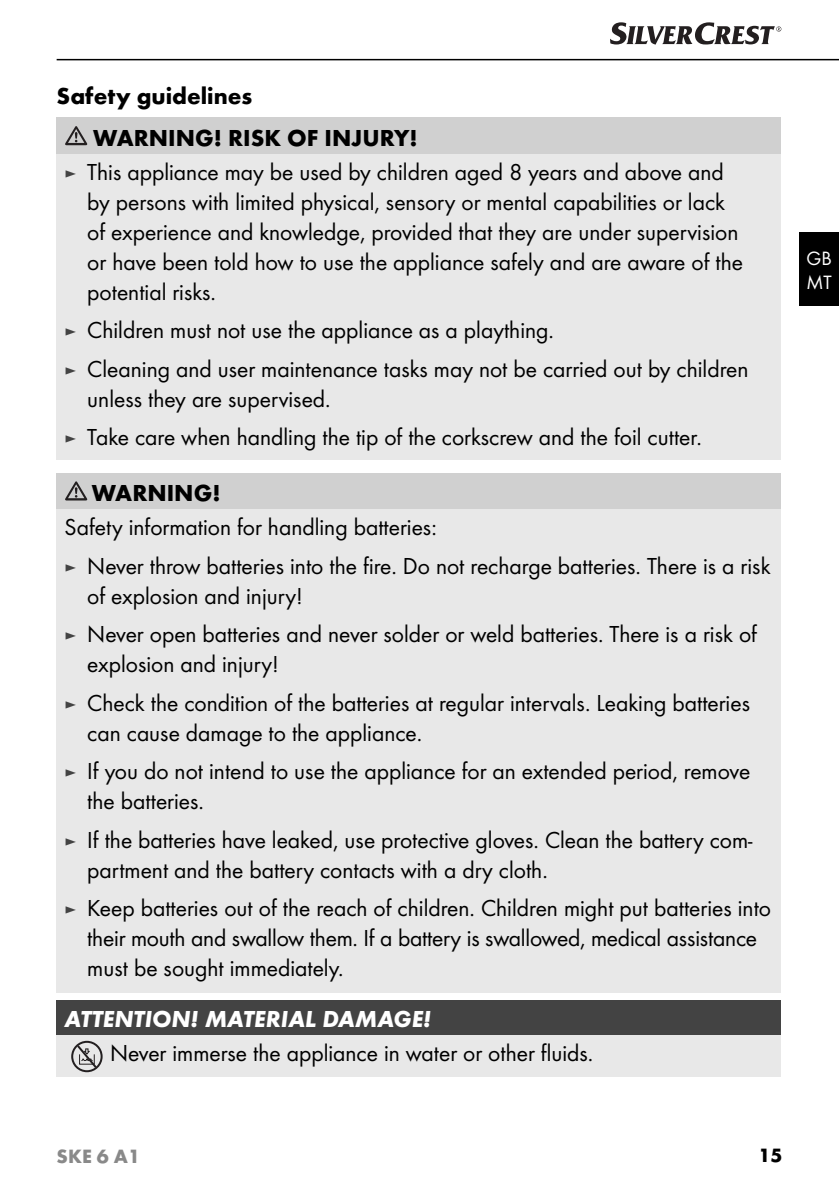
<style>
.page{position:relative;width:839px;height:1191px;background:#fff}
.page>*{position:absolute;margin:0;border:0;box-sizing:border-box;transform-origin:0 0}
.t1{font:24px/38.6px "Futura Boo";color:#000}
.t2{font:700 24px/41.8px "Futura";color:#000}
.t3{font:italic 700 24px "Futura";color:#fff}
.t4{font:700 20px "Futura";color:#898989}
.t5{font:20px/24px "Futura Boo";color:#fff}
.t6{font:700 20px "Futura";color:#000}
.s1{font-size:18px;color:#434343}
</style>
<div class="page">
<div style="left:799px;top:233px;width:40px;height:73px;background:#000"></div>
<hr style="left:57px;top:59px;width:782px;height:1px;background:#000">
<svg style="left:610px;top:22px;width:171px;height:23px"></svg>
<div style="left:57px;top:118px;width:724px;height:36px;background:#d0d0d0"></div>
<div style="left:57px;top:154px;width:724px;height:305px;background:#e8e8e8"></div>
<svg style="left:65px;top:126px;width:22px;height:19px"></svg>
<div style="left:57px;top:473px;width:724px;height:36px;background:#d0d0d0"></div>
<div style="left:57px;top:509px;width:724px;height:483px;background:#e8e8e8"></div>
<svg style="left:65px;top:481px;width:22px;height:19px"></svg>
<div style="left:57px;top:1000px;width:724px;height:35px;background:#434343"></div>
<div style="left:57px;top:1035px;width:724px;height:42px;background:#e8e8e8"></div>
<div style="left:71px;top:1041px;width:32px;height:31px;border:2px solid #231f20;border-radius:50%"></div>
<svg style="left:75px;top:1043px;width:24px;height:27px"></svg>
<p class="t2" style="left:93px;top:77px;width:326px;text-indent:-37px">Safety guidelines<br>WARNING! RISK OF INJURY!</p>
<p class="t1" style="left:87px;top:158px;width:657px;line-height:30px;text-indent:-23px"><span class="s1">►</span> This appliance may be used by children aged 8 years and above and by persons with limited physical, sensory or mental capabilities or lack of experience and knowledge, provided that they are under supervision or have been told how to use the appliance safely and are aware of the potential risks.</p>
<p class="t1" style="left:65px;top:312px;width:685px"><span class="s1">►</span> Children must not use the appliance as a plaything.<br><span class="s1">►</span> Cleaning and user maintenance tasks may not be carried out by children</p>
<p class="t1" style="left:65px;top:381px;width:639px;text-indent:23px">unless they are supervised.<br><span class="s1">►</span> Take care when handling the tip of the corkscrew and the foil cutter.</p>
<p class="t2" style="left:92px;top:474px;width:130px">WARNING!</p>
<p class="t1" style="left:65px;top:509px;width:707px">Safety information for handling batteries:<br><span class="s1">►</span> Never throw batteries into the fire. Do not recharge batteries. There is a risk</p>
<p class="t1" style="left:65px;top:578px;width:694px;text-indent:23px">of explosion and injury!<br><span class="s1">►</span> Never open batteries and never solder or weld batteries. There is a risk of</p>
<p class="t1" style="left:65px;top:646px;width:687px;text-indent:23px">explosion and injury!<br><span class="s1">►</span> Check the condition of the batteries at regular intervals. Leaking batteries</p>
<p class="t1" style="left:65px;top:715px;width:687px;text-indent:23px">can cause damage to the appliance.<br><span class="s1">►</span> If you do not intend to use the appliance for an extended period, remove</p>
<p class="t1" style="left:65px;top:783px;width:689px;text-indent:23px">the batteries.<br><span class="s1">►</span> If the batteries have leaked, use protective gloves. Clean the battery com-</p>
<p class="t1" style="left:65px;top:852px;width:708px;text-indent:23px">partment and the battery contacts with a dry cloth.<br><span class="s1">►</span> Keep batteries out of the reach of children. Children might put batteries into</p>
<p class="t1" style="left:87px;top:924px;width:671px;line-height:30px">their mouth and swallow them. If a battery is swallowed, medical assistance must be sought immediately.</p>
<p class="t3" style="left:65px;top:1010px;width:368px">ATTENTION! MATERIAL DAMAGE!</p>
<p class="t1" style="left:110px;top:1035px;width:485px">Never immerse the appliance in water or other fluids.</p>
<p class="t5" style="left:807px;top:247px;width:27px">GB<br>MT</p>
<p class="t4" style="left:57px;top:1148px;width:85px">SKE 6 A1</p>
<p class="t6" style="left:759px;top:1148px;width:25px">15</p>
</div>
